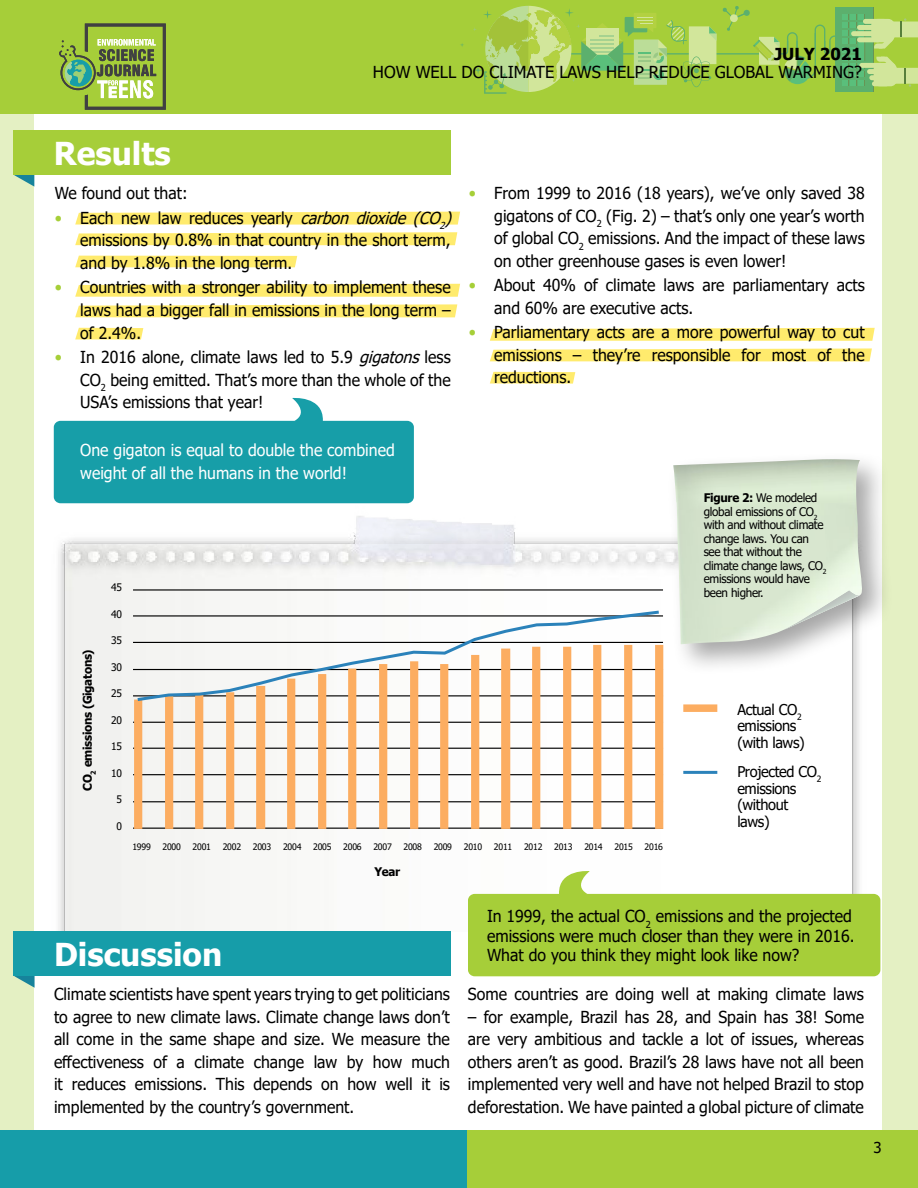
<style>
.page{position:relative;width:918px;height:1188px;background:#fff}
.page>*{position:absolute;margin:0;border:0;box-sizing:border-box;transform-origin:0 0}
.t1{font:700 31.5px "Tahoma";color:#fff}
.t2{font:16.5px/22.5px "Tahoma";color:#000;text-align:justify;scale:.96 1}
.t3{font:16.5px/22.5px "Tahoma";color:#fff;scale:.96 1}
.t4{font:16.5px "Tahoma";color:#000}
.t5{font:700 16.5px "Tahoma";color:#000}
.t6{font:15px "Tahoma";color:#000}
.t7{font:14.85px/16.5px "Tahoma";letter-spacing:-.025em;color:#000}
.t8{font:11.85px/13.5px "Tahoma";letter-spacing:-.025em;color:#000}
.t9{font:700 11.85px "Tahoma";letter-spacing:-.025em;color:#000}
.t10{font:10.35px "Tahoma";letter-spacing:-.025em;color:#000}
.t11{font:8.85px "Tahoma";letter-spacing:-.025em;color:#000}
.s1{color:#a6cf38}
.s2{font-style:italic}
.s3{font-weight:700}
</style>
<div class="page">
<div style="left:0;top:48px;width:918px;height:1140px;background:#e4f0c3"></div>
<div style="left:34px;top:113px;width:847px;height:1028px;background:#fff"></div>
<img style="left:53px;top:488px;width:828px;height:443px">
<div style="left:0;top:0;width:918px;height:114px;background:#a6ce39"></div>
<div style="left:450px;top:1130px;width:468px;height:58px;background:#a6ce39"></div>
<div style="left:0;top:1130px;width:466px;height:58px;background:#169da9"></div>
<div style="left:835px;top:7px;width:38px;height:85px;background:#5cb06d"></div>
<div style="left:867px;top:69px;width:23px;height:5px;background:#d2e69b;border-radius:2px"></div>
<div style="left:874px;top:63px;width:23px;height:23px;background:#d2e69b;border-radius:6px"></div>
<div style="left:872px;top:81px;width:17px;height:5px;background:#d2e69b;border-radius:2px"></div>
<div style="left:869px;top:75px;width:24px;height:5px;background:#d2e69b;border-radius:2px"></div>
<div style="left:859px;top:63px;width:24px;height:5px;background:#d2e69b;border-radius:2px"></div>
<div style="left:871px;top:19px;width:24px;height:23px;background:#d2e69b;border-radius:6px"></div>
<div style="left:863px;top:19px;width:23px;height:5px;background:#d2e69b;border-radius:2px"></div>
<div style="left:857px;top:25px;width:23px;height:5px;background:#d2e69b;border-radius:2px"></div>
<div style="left:857px;top:37px;width:23px;height:5px;background:#d2e69b;border-radius:2px"></div>
<div style="left:851px;top:31px;width:23px;height:5px;background:#d2e69b;border-radius:2px"></div>
<svg style="left:876px;top:57px;width:42px;height:30px"></svg>
<svg style="left:874px;top:18px;width:44px;height:31px"></svg>
<svg style="left:473px;top:6px;width:392px;height:88px"></svg>
<svg style="left:59px;top:24px;width:107px;height:86px"></svg>
<svg style="left:490px;top:328px;width:385px;height:13px;background:#ffec75"></svg>
<svg style="left:490px;top:348px;width:382px;height:13px;background:#ffec7a"></svg>
<svg style="left:490px;top:372px;width:85px;height:12px"></svg>
<svg style="left:75px;top:212px;width:385px;height:13px;background:#ffec76"></svg>
<svg style="left:75px;top:284px;width:385px;height:13px;background:#ffec75"></svg>
<svg style="left:75px;top:232px;width:382px;height:13px;background:#ffec77"></svg>
<svg style="left:75px;top:304px;width:382px;height:13px;background:#ffec79"></svg>
<div style="left:75px;top:256px;width:222px;height:11px;background:#ffeb6d"></div>
<svg style="left:75px;top:328px;width:68px;height:12px"></svg>
<svg style="left:54px;top:397px;width:360px;height:106px"></svg>
<svg style="left:14px;top:175px;width:20px;height:12px"></svg>
<div style="left:13px;top:130px;width:438px;height:45px;background:#a6ce39"></div>
<hr style="left:133px;top:669px;width:530px;height:1px;background:#000">
<hr style="left:133px;top:801px;width:530px;height:1px;background:#000">
<hr style="left:133px;top:642px;width:530px;height:1px;background:#000">
<hr style="left:133px;top:774px;width:530px;height:1px;background:#000">
<hr style="left:133px;top:615px;width:530px;height:2px;background:#000">
<hr style="left:133px;top:748px;width:530px;height:1px;background:#000">
<hr style="left:133px;top:589px;width:530px;height:2px;background:#000">
<hr style="left:133px;top:722px;width:530px;height:1px;background:#000">
<hr style="left:133px;top:695px;width:530px;height:1px;background:#000">
<hr style="left:133px;top:828px;width:530px;height:1px;background:#000">
<svg style="left:134px;top:645px;width:529px;height:184px;fill:#fcf7f5"></svg>
<svg style="left:134px;top:609px;width:528px;height:94px"></svg>
<div style="left:667px;top:451px;width:227px;height:225px;background:#000;opacity:.35"></div>
<img style="left:673px;top:459px;width:190px;height:185px">
<img style="left:782px;top:590px;width:78px;height:41px">
<svg style="left:14px;top:976px;width:21px;height:12px"></svg>
<div style="left:14px;top:931px;width:437px;height:45px;background:#169da9"></div>
<svg style="left:468px;top:868px;width:412px;height:108px;fill:#a6ce39"></svg>
<div style="left:683px;top:704px;width:34px;height:8px;background:#fcad61"></div>
<hr style="left:683px;top:771px;width:34px;height:3px;background:#2b82ba">
<p class="t5" style="left:774px;top:43px;width:89px">JULY 2021</p>
<p class="t4" style="left:373px;top:61px;width:491px">HOW WELL DO CLIMATE LAWS HELP REDUCE GLOBAL WARMING?</p>
<h1 class="t1" style="left:54px;top:131px;width:119px">Results</h1>
<p class="t2" style="left:55px;top:183px;width:140px">We found out that:</p>
<p class="t2" style="left:80px;top:208px;width:394px;text-align:left;text-indent:-26px"><span class="s1">•</span> Each new law reduces yearly <span class="s2">carbon dioxide (CO</span><sub>2</sub><span class="s2">) </span>emissions by 0.8% in that country in the short term, and by 1.8% in the long term.</p>
<p class="t2" style="left:80px;top:277px;width:387px;text-indent:-26px"><span class="s1">•</span> Countries with a stronger ability to implement these laws had a bigger fall in emissions in the long term – of 2.4%.</p>
<p class="t2" style="left:80px;top:347px;width:387px;text-indent:-26px"><span class="s1">•</span> In 2016 alone, climate laws led to 5.9 <span class="s2">gigatons</span>less CO<sub>2</sub> being emitted. That’s more than the whole of the USA’s emissions that year!</p>
<p class="t3" style="left:80px;top:440px;width:329px">One gigaton is equal to double the combined weight of all the humans in the world!</p>
<p class="t10" style="left:111px;top:581px;width:12px">45</p>
<p class="t10" style="left:111px;top:607px;width:12px">40</p>
<p class="t9" style="left:79px;top:791px;width:143px;rotate:-90deg">CO<sub>2</sub> emissions (Gigatons)</p>
<p class="t10" style="left:111px;top:634px;width:12px">35</p>
<p class="t10" style="left:111px;top:660px;width:12px">30</p>
<p class="t10" style="left:111px;top:686px;width:12px">25</p>
<p class="t10" style="left:111px;top:713px;width:12px">20</p>
<p class="t10" style="left:111px;top:739px;width:12px">15</p>
<p class="t10" style="left:111px;top:766px;width:12px">10</p>
<p class="t10" style="left:117px;top:792px;width:7px">5</p>
<p class="t10" style="left:117px;top:819px;width:7px">0</p>
<p class="t2" style="left:494px;top:183px;width:387px;text-indent:-25px"><span class="s1">•</span> From 1999 to 2016 (18 years), we’ve only saved 38 gigatons of CO<sub>2</sub> (Fig. 2) – that’s only one year’s worth of global CO<sub>2</sub> emissions. And the impact of these laws on other greenhouse gases is even lower!</p>
<p class="t2" style="left:494px;top:275px;width:387px;text-indent:-26px"><span class="s1">•</span> About 40% of climate laws are parliamentary acts and 60% are executive acts.</p>
<p class="t2" style="left:494px;top:322px;width:387px;text-indent:-26px"><span class="s1">•</span> Parliamentary acts are a more powerful way to cut emissions – they’re responsible for most of the reductions.</p>
<p class="t8" style="left:704px;top:492px;width:124px"><span class="s3">Figure 2:</span> We modeled global emissions of CO<sub>2 </sub>with and without climate change laws. You can see that without the climate change laws, CO<sub>2 </sub>emissions would have been higher.</p>
<p class="t7" style="left:737px;top:702px;width:69px">Actual CO<sub>2 </sub>emissions (with laws)</p>
<p class="t7" style="left:737px;top:765px;width:85px">Projected CO<sub>2 </sub>emissions (without laws)</p>
<p class="t11" style="left:132px;top:841px;width:20px">1999</p>
<p class="t11" style="left:163px;top:841px;width:20px">2000</p>
<p class="t11" style="left:193px;top:841px;width:20px">2001</p>
<p class="t11" style="left:223px;top:841px;width:20px">2002</p>
<p class="t11" style="left:253px;top:841px;width:20px">2003</p>
<p class="t11" style="left:283px;top:841px;width:20px">2004</p>
<p class="t11" style="left:313px;top:841px;width:20px">2005</p>
<p class="t11" style="left:343px;top:841px;width:20px">2006</p>
<p class="t11" style="left:373px;top:841px;width:20px">2007</p>
<p class="t11" style="left:404px;top:841px;width:20px">2008</p>
<p class="t11" style="left:434px;top:841px;width:20px">2009</p>
<p class="t11" style="left:464px;top:841px;width:20px">2010</p>
<p class="t11" style="left:494px;top:841px;width:20px">2011</p>
<p class="t11" style="left:524px;top:841px;width:20px">2012</p>
<p class="t11" style="left:554px;top:841px;width:20px">2013</p>
<p class="t11" style="left:584px;top:841px;width:20px">2014</p>
<p class="t11" style="left:614px;top:841px;width:20px">2015</p>
<p class="t11" style="left:645px;top:841px;width:20px">2016</p>
<p class="t9" style="left:374px;top:863px;width:27px">Year</p>
<h1 class="t1" style="left:54px;top:932px;width:170px">Discussion</h1>
<p class="t2" style="left:487px;top:907px;width:384px;line-height:19.5px;text-align:left">In 1999, the actual CO<sub>2</sub> emissions and the projected emissions were much closer than they were in 2016.<br>What do you think they might look like now?</p>
<p class="t2" style="left:54px;top:984px;width:414px">Climate scientists have spent years trying to get politicians to agree to new climate laws. Climate change laws don’t all come in the same shape and size. We measure the effectiveness of a climate change law by how much it reduces emissions. This depends on how well it is implemented by the country’s government.</p>
<p class="t2" style="left:468px;top:984px;width:414px">Some countries are doing well at making climate laws</p>
<p class="t2" style="left:468px;top:1007px;width:414px">– for example, Brazil has 28, and Spain has 38! Some are very ambitious and tackle a lot of issues, whereas others aren’t as good. Brazil’s 28 laws have not all been implemented very well and have not helped Brazil to stop deforestation. We have painted a global picture of climate</p>
<p class="t6" style="left:874px;top:1137px;width:10px">3</p>
</div>
